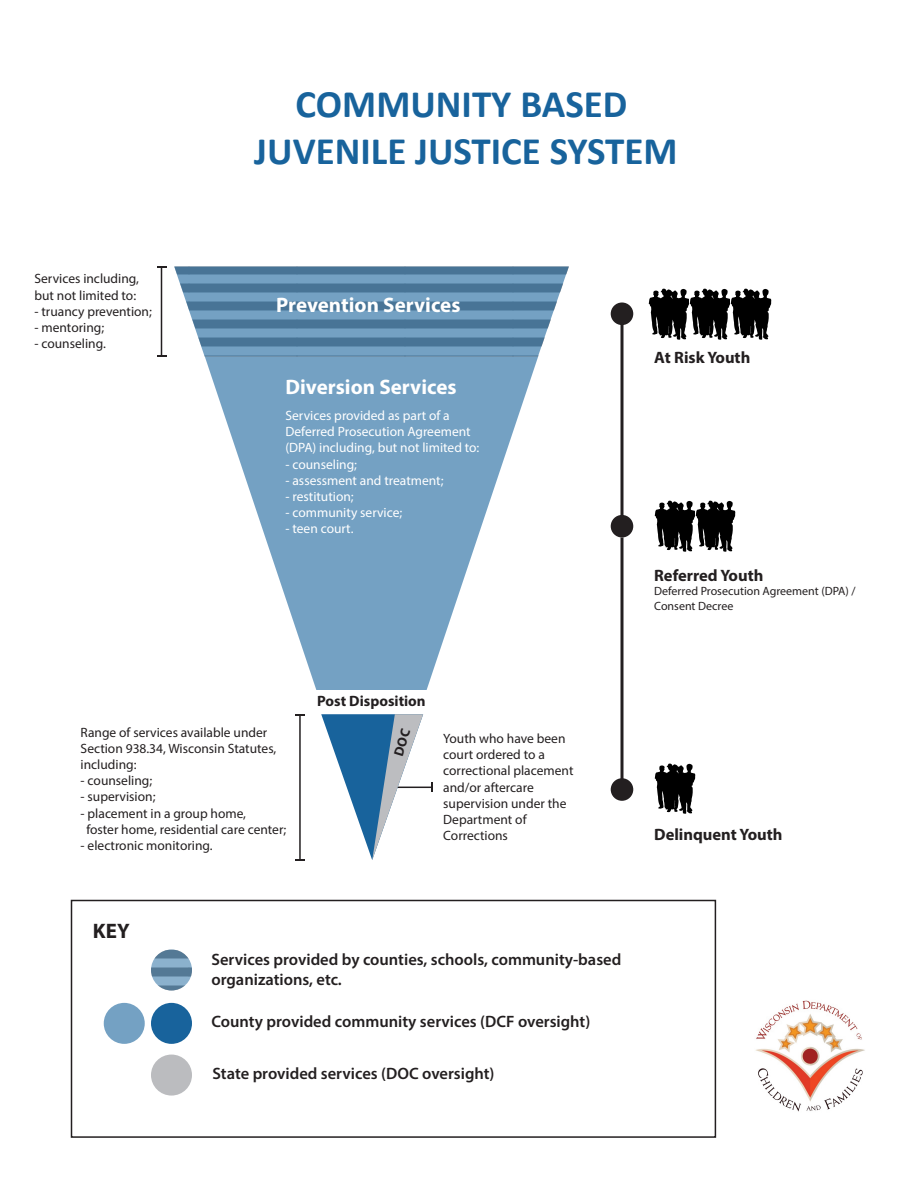
<style>
.page{position:relative;width:918px;height:1188px;background:#fff}
.page>*{position:absolute;margin:0;border:0;box-sizing:border-box;transform-origin:0 0}
.t1{font:700 39px/46.8px "Calibri";color:#18639c;text-align:center}
.t2{font:700 21px "Myriad Pro";color:#fff}
.t3{font:700 21px "Myriad Pro";color:#231f20}
.t4{font:600 16.5px/19.8px "Myriad Pro";color:#231f20}
.t5{font:700 16.5px "Myriad Pro";color:#231f20}
.t6{font:700 15px "Myriad Pro";color:#231f20}
.t7{font:13.5px/16.2px "Myriad Pro";color:#231f20}
.t8{font:13.5px/16.2px "Myriad Pro";color:#fff}
.t9{font:12px/14.4px "Myriad Pro";color:#231f20}
</style>
<div class="page">
<svg style="left:205px;top:357px;width:333px;height:333px;fill:#74a1c3"></svg>
<img style="left:649px;top:288px;width:122px;height:52px">
<img style="left:654px;top:500px;width:82px;height:52px">
<img style="left:654px;top:763px;width:41px;height:51px">
<svg style="left:174px;top:267px;width:395px;height:90px;background:#6b94b3"></svg>
<hr style="left:299px;top:715px;width:2px;height:145px;background:#231f20">
<svg style="left:295px;top:714px;width:10px;height:2px"></svg>
<hr style="left:397px;top:787px;width:35px;height:1px;background:#231f20">
<svg style="left:431px;top:782px;width:2px;height:10px"></svg>
<hr style="left:161px;top:267px;width:1px;height:89px;background:#231f20">
<svg style="left:157px;top:355px;width:9px;height:2px"></svg>
<hr style="left:621px;top:313px;width:3px;height:214px;background:#231f20">
<div style="left:611px;top:302px;width:22px;height:23px;background:#231f20;border-radius:50%"></div>
<div style="left:611px;top:515px;width:22px;height:23px;background:#231f20;border-radius:50%"></div>
<hr style="left:621px;top:538px;width:3px;height:252px;background:#231f20">
<div style="left:611px;top:778px;width:22px;height:23px;background:#231f20;border-radius:50%"></div>
<img style="left:755px;top:1000px;width:110px;height:112px">
<div style="left:151px;top:1003px;width:41px;height:41px;background:#18639c;border-radius:50%"></div>
<div style="left:104px;top:1003px;width:41px;height:41px;background:#74a1c3;border-radius:50%"></div>
<svg style="left:151px;top:950px;width:41px;height:41px"></svg>
<div style="left:151px;top:1055px;width:41px;height:41px;background:#bbbcbf;border-radius:50%"></div>
<div style="left:71px;top:900px;width:645px;height:238px;border:2px solid #231f20"></div>
<svg style="left:321px;top:714px;width:102px;height:146px"></svg>
<p class="t7" style="left:34px;top:271px;width:106px">Services including, but not limited to:</p>
<p class="t7" style="left:34px;top:303px;width:119px">- truancy prevention;</p>
<p class="t7" style="left:34px;top:319px;width:71px">- mentoring;</p>
<p class="t7" style="left:34px;top:335px;width:73px">- counseling.</p>
<h1 class="t1" style="left:254px;top:81px;width:425px">COMMUNITY BASED<br>JUVENILE JUSTICE SYSTEM</h1>
<h2 class="t2" style="left:276px;top:291px;width:186px">Prevention Services</h2>
<h2 class="t2" style="left:285px;top:373px;width:173px">Diversion Services</h2>
<p class="t8" style="left:285px;top:407px;width:195px">Services provided as part of a<br>Deferred Prosecution Agreement (DPA) including, but not limited to:</p>
<p class="t8" style="left:285px;top:456px;width:73px">- counseling;</p>
<p class="t8" style="left:285px;top:472px;width:160px">- assessment and treatment;</p>
<p class="t8" style="left:285px;top:488px;width:70px">- restitution;</p>
<p class="t8" style="left:285px;top:504px;width:118px">- community service;</p>
<p class="t8" style="left:285px;top:520px;width:70px">- teen court.</p>
<p class="t6" style="left:317px;top:691px;width:110px">Post Disposition</p>
<p class="t5" style="left:654px;top:346px;width:98px">At Risk Youth</p>
<p class="t5" style="left:654px;top:565px;width:111px">Referred Youth</p>
<p class="t9" style="left:654px;top:584px;width:203px">Deferred Prosecution Agreement (DPA) /<br>Consent Decree</p>
<p class="t7" style="left:81px;top:724px;width:197px">Range of services available under<br>Section 938.34, Wisconsin Statutes, including:</p>
<p class="t7" style="left:81px;top:772px;width:73px">- counseling;</p>
<p class="t7" style="left:81px;top:789px;width:76px">- supervision;</p>
<p class="t7" style="left:86px;top:805px;width:202px;text-indent:-6px">- placement in a group home,<br>foster home, residential care center;</p>
<p class="t7" style="left:81px;top:837px;width:134px">- electronic monitoring.</p>
<h2 class="t3" style="left:93px;top:917px;width:38px">KEY</h2>
<p class="t7" style="left:443px;top:730px;width:132px">Youth who have been court ordered to a correctional placement and/or aftercare supervision under the<br>Department of<br>Corrections</p>
<p class="t4" style="left:211px;top:949px;width:411px">Services provided by counties, schools, community-based organizations, etc.</p>
<p class="t4" style="left:211px;top:1011px;width:380px">County provided community services (DCF oversight)</p>
<p class="t4" style="left:212px;top:1063px;width:284px">State provided services (DOC oversight)</p>
<p class="t5" style="left:654px;top:823px;width:130px">Delinquent Youth</p>
</div>
